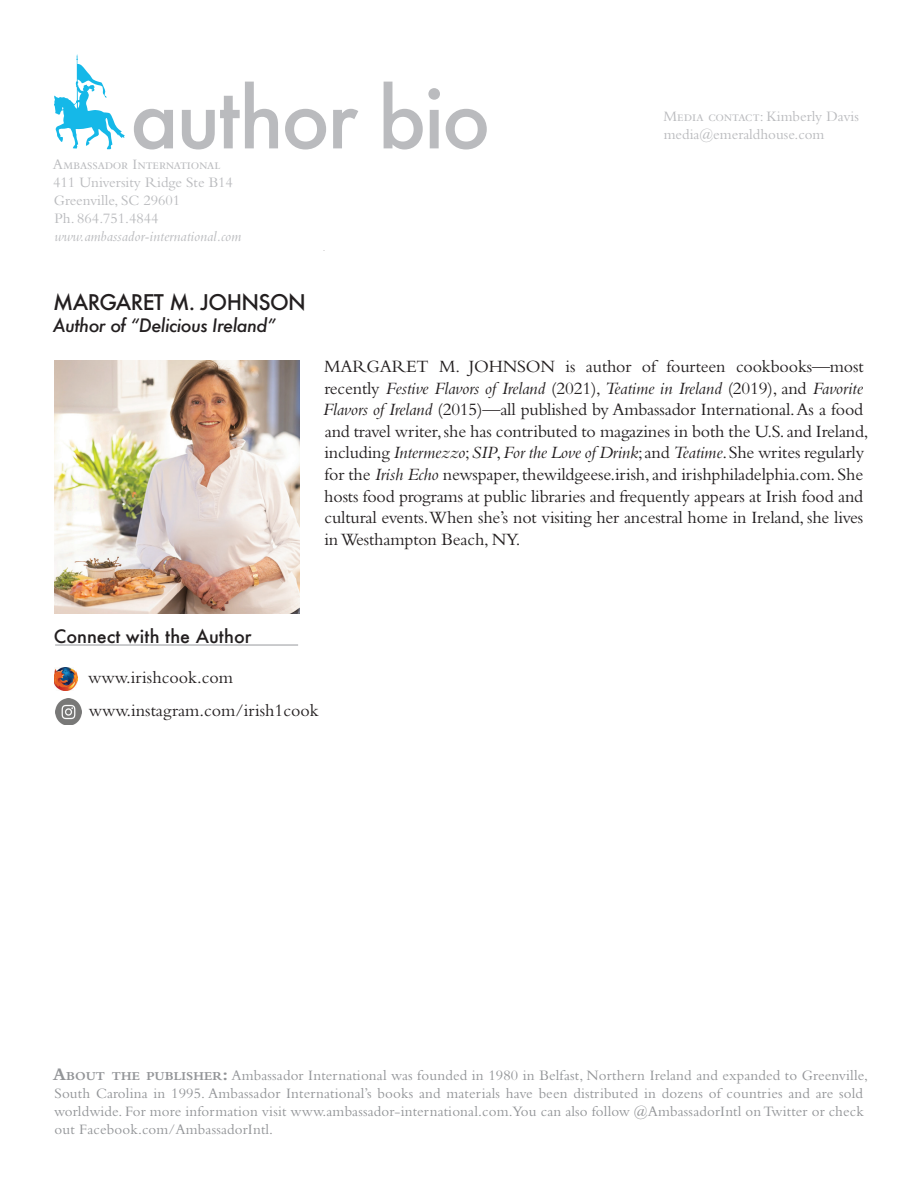
<style>
.page{position:relative;width:918px;height:1188px;background:#fff}
.page>*{position:absolute;margin:0;border:0;box-sizing:border-box;transform-origin:0 0}
.t1{font:500 81px "Futura";letter-spacing:-.03em;color:#babbbe}
.t2{font:500 21px "Futura";letter-spacing:-.03em;color:#231f20}
.t3{font:18px/21.6px "Bembo Std";letter-spacing:-.01em;color:#231f20}
.t4{font:italic 500 18px "Futura";letter-spacing:-.03em;color:#231f20}
.t5{font:500 18px "Futura";color:#231f20}
.t6{font:15px/18px "Bembo Std";letter-spacing:.01em;color:#939598}
.t7{font:15px/18px "Bembo Std";color:#babbbe}
.t8{font:italic 15px "Bembo Std";color:#babbbe}
.s1{font-style:italic}
.s2{font-weight:700;font-size:18px}
.s3{font-weight:700;font-size:12.6px}
</style>
<div class="page">
<svg style="left:54px;top:54px;width:71px;height:95px"></svg>
<hr style="left:55px;top:644px;width:243px;height:2px;background:#babbbe">
<img style="left:54px;top:360px;width:245px;height:253px">
<img style="left:54px;top:667px;width:24px;height:23px">
<img style="left:55px;top:699px;width:26px;height:26px">
<h1 class="t1" style="left:130px;top:63px;width:362px">author bio</h1>
<p class="t7" style="left:53px;top:155px;width:182px">Ambassador International<br>411 University Ridge Ste B14<br>Greenville, SC 29601<br>Ph. 864.751.4844</p>
<p class="t8" style="left:54px;top:227px;width:188px">www.ambassador-international.com</p>
<p class="t2" style="left:53px;top:288px;width:254px">MARGARET M. JOHNSON</p>
<p class="t4" style="left:53px;top:313px;width:225px">Author of “Delicious Ireland”</p>
<p class="t7" style="left:663px;top:107px;width:197px">Media contact: Kimberly Davis media@emeraldhouse.com</p>
<p class="t3" style="left:323px;top:355px;width:547px">MARGARET M. JOHNSON is author of fourteen cookbooks—most recently <span class="s1">Festive Flavors of Ireland</span> (2021), <span class="s1">Teatime in Ireland</span> (2019), and <span class="s1">Favorite Flavors of Ireland</span> (2015)—all published by Ambassador International. As a food and travel writer, she has contributed to magazines in both the U.S. and Ireland, including <span class="s1">Intermezzo</span>; <span class="s1">SIP</span>, <span class="s1">For the Love of Drink</span>; and <span class="s1">Teatime</span>. She writes regularly for the <span class="s1">Irish Echo</span> newspaper, thewildgeese.irish, and irishphiladelphia.com. She hosts food programs at public libraries and frequently appears at Irish food and cultural events.When she’s not visiting her ancestral home in Ireland, she lives in Westhampton Beach, NY.</p>
<p class="t5" style="left:54px;top:624px;width:199px">Connect with the Author</p>
<p class="t3" style="left:88px;top:661px;width:232px;line-height:32.8px">www.irishcook.com www.instagram.com/irish1cook</p>
<p class="t6" style="left:53px;top:1066px;width:817px"><span class="s2">A</span><span class="s3">BOUT THE PUBLISHER</span><span class="s2">:</span> Ambassador International was founded in 1980 in Belfast, Northern Ireland and expanded to Greenville, South Carolina in 1995. Ambassador International’s books and materials have been distributed in dozens of countries and are sold worldwide. For more information visit www.ambassador-international.com. You can also follow @AmbassadorIntl on Twitter or check out Facebook.com/AmbassadorIntl.</p>
</div>
